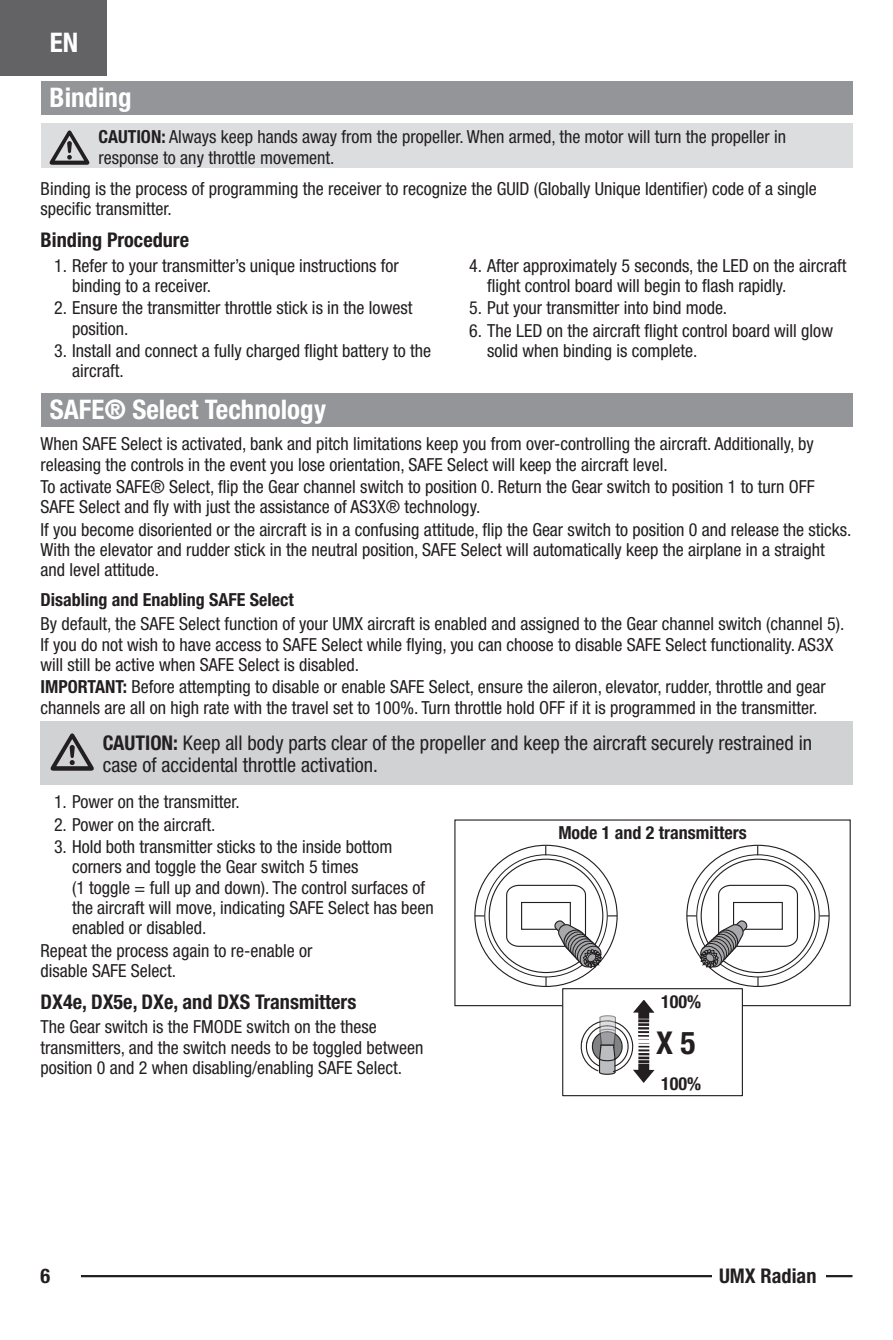
<style>
.page{position:relative;width:893px;height:1340px;background:#fff}
.page>*{position:absolute;margin:0;border:0;box-sizing:border-box;transform-origin:0 0}
.Table_Text{font:700 condensed 31.5px "Helvetica Neue LT Std";color:#231f20}
.EFL_SM_Header{font:700 condensed 27px "Helvetica Neue LT Std";color:#fff}
.EFL_Warning_body_cop{font:condensed 20.25px/22.5px "Helvetica Neue LT Std";color:#231f20}
.EFL_SM_SubHeader{font:700 condensed 20.25px "Helvetica Neue LT Std";color:#231f20}
.EFL_SM_Body_Copy{font:condensed 18px/20.2px "Helvetica Neue LT Std";color:#231f20}
.EFL_SM_Caution_Warni{font:condensed 18px/20.2px "Helvetica Neue LT Std";color:#231f20}
.EFL_SM_SubHeader-2{font:700 condensed 18px "Helvetica Neue LT Std";color:#231f20}
.EFL_Body_Text{font:700 condensed 18px "Helvetica Neue LT Std";color:#231f20}
.s1{font-weight:700}
</style>
<div class="page">
<div style="left:0;top:0;width:107px;height:76px;background:#636366"></div>
<hr style="left:81px;top:1274px;width:771px;height:3px;background:#231f20">
<div style="left:712px;top:1268px;width:113px;height:15px;background:#fff"></div>
<div style="left:41px;top:393px;width:812px;height:34px;background:#939598"></div>
<svg style="left:475px;top:845px;width:142px;height:141px"></svg>
<svg style="left:485px;top:854px;width:122px;height:122px"></svg>
<div style="left:489px;top:859px;width:114px;height:113px;background:#fff;border-radius:50%"></div>
<svg style="left:545px;top:976px;width:2px;height:10px"></svg>
<svg style="left:505px;top:884px;width:112px;height:85px"></svg>
<svg style="left:687px;top:845px;width:142px;height:141px"></svg>
<svg style="left:697px;top:854px;width:122px;height:122px"></svg>
<div style="left:701px;top:859px;width:114px;height:113px;background:#fff;border-radius:50%"></div>
<svg style="left:687px;top:884px;width:112px;height:85px"></svg>
<div style="left:454px;top:819px;width:397px;height:187px;border:1px solid #231f20"></div>
<svg style="left:562px;top:988px;width:181px;height:108px"></svg>
<div style="left:40px;top:720px;width:813px;height:64px;background:#d1d2d4"></div>
<svg style="left:51px;top:733px;width:43px;height:37px"></svg>
<div style="left:41px;top:81px;width:812px;height:34px;background:#939598"></div>
<div style="left:41px;top:124px;width:812px;height:44px;background:#dcdddf"></div>
<svg style="left:50px;top:130px;width:39px;height:35px"></svg>
<h2 class="EFL_SM_Header" style="left:50px;top:26px;width:30px">EN</h2>
<p class="EFL_SM_Header" style="left:50px;top:81px;width:83px">Binding</p>
<p class="EFL_SM_Caution_Warni" style="left:98px;top:127px;width:689px"><span class="s1">CAUTION:</span> Always keep hands away from the propeller. When armed, the motor will turn the propeller in response to any throttle movement.</p>
<p class="EFL_SM_Body_Copy" style="left:41px;top:178px;width:778px">Binding is the process of programming the receiver to recognize the GUID (Globally Unique Identifier) code of a single specific transmitter.</p>
<p class="EFL_SM_SubHeader" style="left:41px;top:227px;width:150px">Binding Procedure</p>
<p class="EFL_SM_Body_Copy" style="left:72px;top:255px;width:328px;text-indent:-18px">1. Refer to your transmitter’s unique instructions for binding to a receiver.</p>
<p class="EFL_SM_Body_Copy" style="left:72px;top:298px;width:342px;text-indent:-18px">2. Ensure the transmitter throttle stick is in the lowest position.</p>
<p class="EFL_SM_Body_Copy" style="left:72px;top:340px;width:360px;text-indent:-18px">3. Install and connect a fully charged flight battery to the aircraft.</p>
<p class="EFL_SM_Body_Copy" style="left:487px;top:255px;width:361px;text-indent:-18px">4. After approximately 5 seconds, the LED on the aircraft flight control board will begin to flash rapidly.</p>
<p class="EFL_SM_Body_Copy" style="left:469px;top:298px;width:260px">5. Put your transmitter into bind mode.</p>
<p class="EFL_SM_Body_Copy" style="left:487px;top:320px;width:347px;text-indent:-18px">6. The LED on the aircraft flight control board will glow solid when binding is complete.</p>
<p class="EFL_SM_Header" style="left:50px;top:393px;width:278px">SAFE® Select Technology</p>
<p class="EFL_SM_Body_Copy" style="left:40px;top:433px;width:775px">When SAFE Select is activated, bank and pitch limitations keep you from over-controlling the aircraft. Additionally, by releasing the controls in the event you lose orientation, SAFE Select will keep the aircraft level.</p>
<p class="EFL_SM_Body_Copy" style="left:40px;top:476px;width:776px">To activate SAFE® Select, flip the Gear channel switch to position 0. Return the Gear switch to position 1 to turn OFF<br>SAFE Select and fly with just the assistance of AS3X® technology.</p>
<p class="EFL_SM_Body_Copy" style="left:40px;top:519px;width:813px">If you become disoriented or the aircraft is in a confusing attitude, flip the Gear switch to position 0 and release the sticks.<br>With the elevator and rudder stick in the neutral position, SAFE Select will automatically keep the airplane in a straight and level attitude.</p>
<p class="EFL_SM_SubHeader-2" style="left:40px;top:588px;width:255px">Disabling and Enabling SAFE Select</p>
<p class="EFL_SM_Body_Copy" style="left:40px;top:613px;width:805px">By default, the SAFE Select function of your UMX aircraft is enabled and assigned to the Gear channel switch (channel 5).<br>If you do not wish to have access to SAFE Select while flying, you can choose to disable SAFE Select functionality. AS3X will still be active when SAFE Select is disabled.</p>
<p class="EFL_SM_Body_Copy" style="left:40px;top:676px;width:787px"><span class="s1">IMPORTANT:</span> Before attempting to disable or enable SAFE Select, ensure the aileron, elevator, rudder, throttle and gear channels are all on high rate with the travel set to 100%. Turn throttle hold OFF if it is programmed in the transmitter.</p>
<p class="EFL_Warning_body_cop" style="left:103px;top:731px;width:711px"><span class="s1">CAUTION:</span> Keep all body parts clear of the propeller and keep the aircraft securely restrained in case of accidental throttle activation.</p>
<p class="EFL_SM_Body_Copy" style="left:54px;top:791px;width:187px">1. Power on the transmitter.</p>
<p class="EFL_SM_Body_Copy" style="left:54px;top:814px;width:163px">2. Power on the aircraft.</p>
<p class="EFL_SM_Body_Copy" style="left:72px;top:836px;width:363px;text-indent:-18px">3. Hold both transmitter sticks to the inside bottom corners and toggle the Gear switch 5 times<br>(1 toggle = full up and down). The control surfaces of the aircraft will move, indicating SAFE Select has been enabled or disabled.</p>
<p class="EFL_SM_Body_Copy" style="left:40px;top:940px;width:273px">Repeat the process again to re-enable or disable SAFE Select.</p>
<p class="EFL_SM_SubHeader" style="left:40px;top:989px;width:317px">DX4e, DX5e, DXe, and DXS Transmitters</p>
<p class="EFL_SM_Body_Copy" style="left:40px;top:1016px;width:384px">The Gear switch is the FMODE switch on the these transmitters, and the switch needs to be toggled between position 0 and 2 when disabling/enabling SAFE Select.</p>
<p class="EFL_Body_Text" style="left:558px;top:821px;width:190px">Mode 1 and 2 transmitters</p>
<p class="EFL_Body_Text" style="left:661px;top:990px;width:41px">100%</p>
<p class="Table_Text" style="left:656px;top:1023px;width:41px">X 5</p>
<p class="EFL_Body_Text" style="left:661px;top:1072px;width:41px">100%</p>
<p class="EFL_SM_SubHeader" style="left:40px;top:1263px;width:11px">6</p>
<p class="EFL_SM_SubHeader" style="left:719px;top:1263px;width:99px">UMX Radian</p>
</div>
